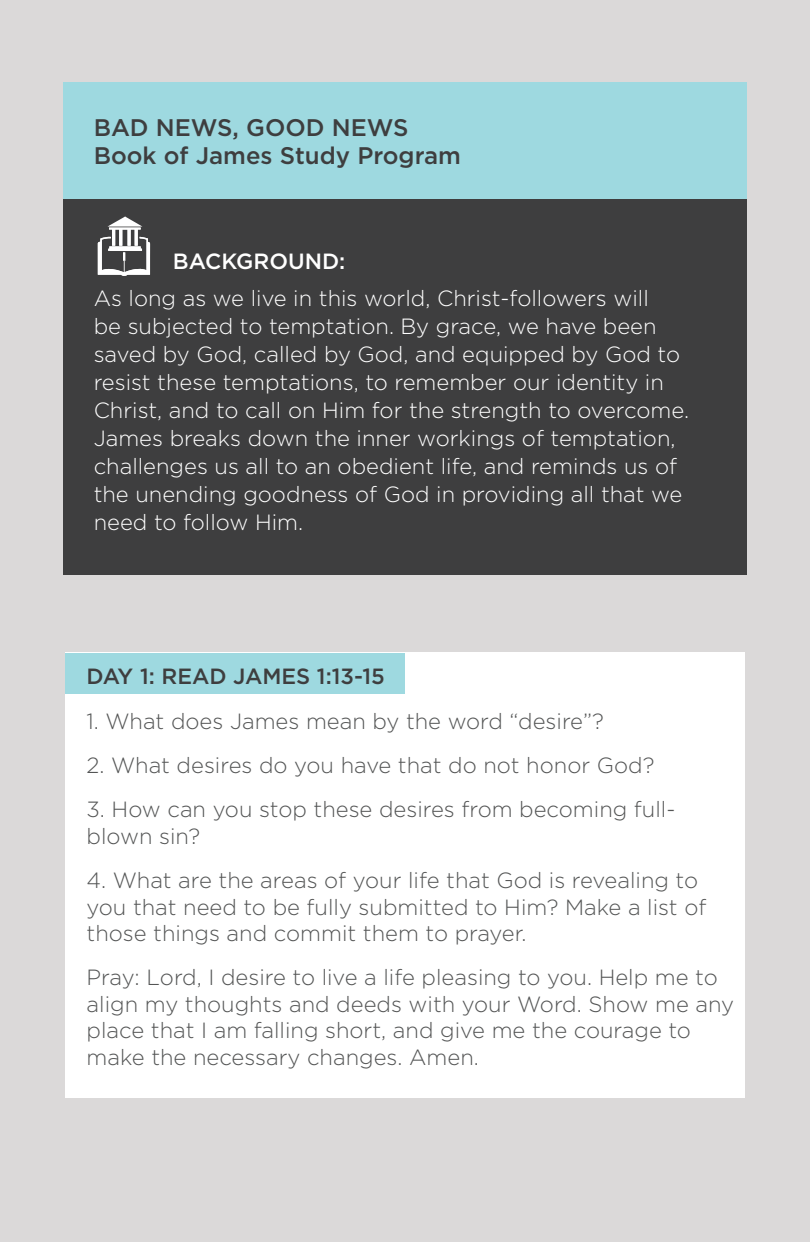
<style>
.page{position:relative;width:810px;height:1242px;background:#dbd9d9}
.page>*{position:absolute;margin:0;border:0;box-sizing:border-box;transform-origin:0 0}
.t1{font:500 24px/28px "Gotham";color:#3e3e3f}
.t2{font:300 22px/26.4px "Gotham";color:#545555}
.t3{font:300 22px/28px "Gotham";color:#fff}
.t4{font:500 22px "Gotham";color:#3e3e3f}
.t5{font:500 22px "Gotham";color:#fff}
</style>
<div class="page">
<div style="left:65px;top:653px;width:680px;height:445px;background:#fff"></div>
<div style="left:65px;top:653px;width:340px;height:40px;background:#9ed9e0"></div>
<div style="left:63px;top:189px;width:684px;height:386px;background:#3e3e3f"></div>
<div style="left:63px;top:82px;width:684px;height:117px;background:#9ed9e0"></div>
<svg style="left:98px;top:217px;width:52px;height:59px"></svg>
<p class="t1" style="left:94px;top:113px;width:369px">BAD NEWS, GOOD NEWS<br>Book of James Study Program</p>
<p class="t5" style="left:173px;top:247px;width:174px">BACKGROUND:</p>
<p class="t3" style="left:94px;top:283px;width:597px">As long as we live in this world, Christ-followers will<br>be subjected to temptation. By grace, we have been saved by God, called by God, and equipped by God to resist these temptations, to remember our identity in Christ, and to call on Him for the strength to overcome.<br>James breaks down the inner workings of temptation, challenges us all to an obedient life, and reminds us of the unending goodness of God in providing all that we need to follow Him.</p>
<p class="t4" style="left:87px;top:662px;width:300px">DAY 1: READ JAMES 1:13-15</p>
<p class="t2" style="left:87px;top:707px;width:519px">1. What does James mean by the word “desire”?</p>
<p class="t2" style="left:87px;top:751px;width:569px">2. What desires do you have that do not honor God?</p>
<p class="t2" style="left:87px;top:796px;width:590px">3. How can you stop these desires from becoming full&shy;blown sin?</p>
<p class="t2" style="left:87px;top:867px;width:621px">4. What are the areas of your life that God is revealing to you that need to be fully submitted to Him? Make a list of those things and commit them to prayer.</p>
<p class="t2" style="left:87px;top:964px;width:649px">Pray: Lord, I desire to live a life pleasing to you. Help me to align my thoughts and deeds with your Word. Show me any place that I am falling short, and give me the courage to make the necessary changes. Amen.</p>
</div>
